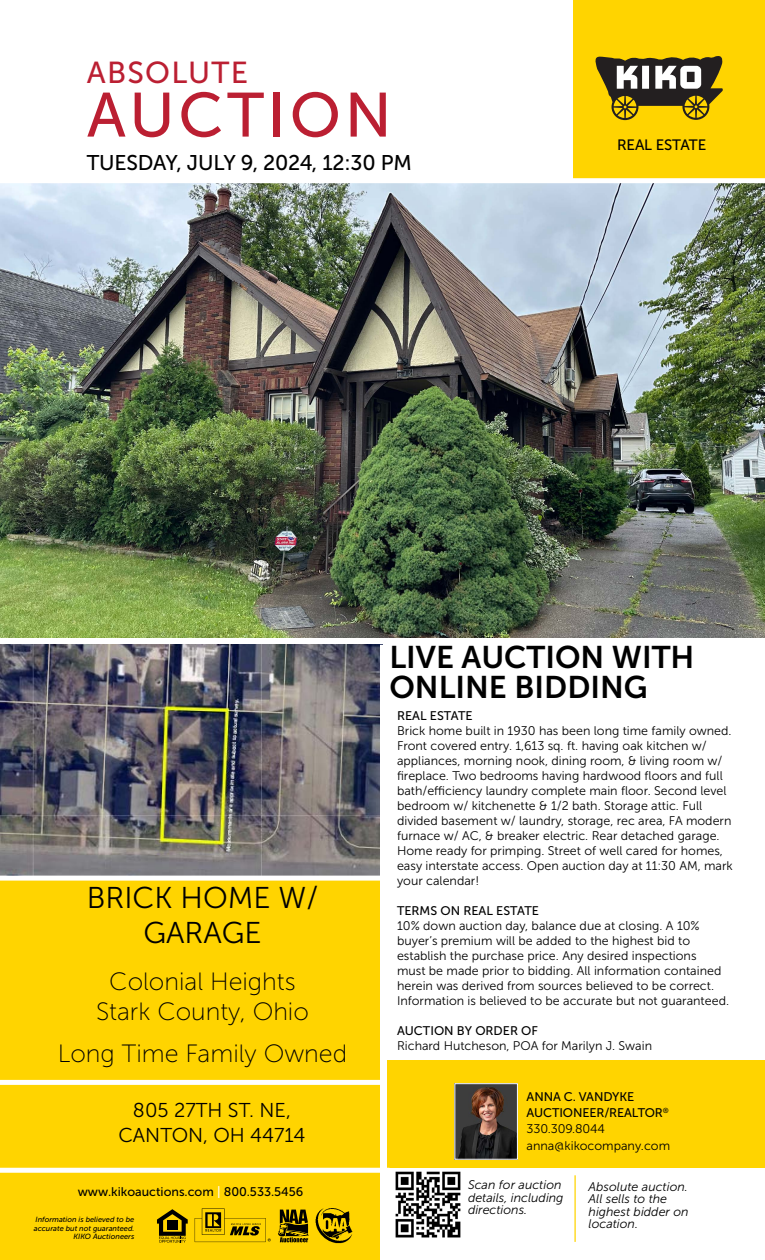
<style>
.page{position:relative;width:765px;height:1260px;background:#fff}
.page>*{position:absolute;margin:0;border:0;box-sizing:border-box;transform-origin:0 0}
.t1{font:62.38px "Museo Sans 500";letter-spacing:.06em;color:#bb1f32}
.t2{font:31.25px/30px "Museo Sans 700";color:#000}
.t3{font:30.25px "Museo Sans 500";letter-spacing:.04em;color:#bb1f32}
.t4{font:30px/35px "Museo Sans 300";color:#000;text-align:center}
.t5{font:25px/30px "Museo Sans 100";color:#000;text-align:center}
.t6{font:21.25px "Museo Sans 500";letter-spacing:-.01em;color:#000}
.t7{font:20px/25px "Museo Sans 300";color:#000;text-align:center}
.t8{font:15px "Museo Sans 500";letter-spacing:-.01em;color:#000}
.t9{font:12.5px/15px "Museo Sans 300";color:#000}
.t10{font:12.5px/16.2px "Museo Sans 500";color:#000}
.t11{font:italic 12.5px/12.5px "Museo Sans 300";color:#000}
.t12{font:italic 7.5px/8.8px "Museo Sans 500";color:#000;text-align:right}
.s1{color:#fff}
</style>
<div class="page">
<div style="left:387px;top:1061px;width:378px;height:107px;background:#ffd400"></div>
<img style="left:0;top:645px;width:380px;height:231px">
<img style="left:0;top:183px;width:765px;height:454px">
<div style="left:574px;top:0;width:191px;height:180px;background:#ffd400"></div>
<svg style="left:595px;top:56px;width:128px;height:64px"></svg>
<div style="left:0;top:178px;width:765px;height:5px;background:#fff"></div>
<div style="left:0;top:878px;width:384px;height:382px;background:#ffd400"></div>
<img style="left:395px;top:1171px;width:66px;height:67px">
<hr style="left:574px;top:1175px;width:2px;height:67px;background:#ffd400">
<div style="left:0;top:1168px;width:389px;height:5px;background:#fff"></div>
<div style="left:0;top:1080px;width:383px;height:5px;background:#fff"></div>
<svg style="left:278px;top:1210px;width:31px;height:32px"></svg>
<svg style="left:195px;top:1208px;width:76px;height:34px"></svg>
<svg style="left:157px;top:1209px;width:31px;height:34px"></svg>
<img style="left:316px;top:1208px;width:36px;height:36px">
<div style="left:0;top:876px;width:382px;height:5px;background:#fff"></div>
<div style="left:380px;top:645px;width:5px;height:615px;background:#fff"></div>
<img style="left:456px;top:1085px;width:60px;height:73px">
<div style="left:454px;top:1083px;width:64px;height:77px;border:1px solid #fff"></div>
<h3 class="t3" style="left:87px;top:56px;width:163px">ABSOLUTE</h3>
<h1 class="t1" style="left:87px;top:81px;width:306px">AUCTION</h1>
<h3 class="t6" style="left:87px;top:151px;width:326px">TUESDAY, JULY 9, 2024, 12:30 PM</h3>
<p class="t8" style="left:617px;top:136px;width:91px">REAL ESTATE</p>
<h2 class="t2" style="left:389px;top:642px;width:307px">LIVE AUCTION WITH<br>ONLINE BIDDING</h2>
<p class="t10" style="left:397px;top:708px;width:77px">REAL ESTATE</p>
<p class="t9" style="left:397px;top:723px;width:337px">Brick home built in 1930 has been long time family owned.<br>Front covered entry. 1,613 sq. ft. having oak kitchen w/ appliances, morning nook, dining room, &amp; living room w/ fireplace. Two bedrooms having hardwood floors and full bath/efficiency laundry complete main floor. Second level bedroom w/ kitchenette &amp; 1/2 bath. Storage attic. Full divided basement w/ laundry, storage, rec area, FA modern furnace w/ AC, &amp; breaker electric. Rear detached garage.<br>Home ready for primping. Street of well cared for homes, easy interstate access. Open auction day at 11:30 AM, mark your calendar!</p>
<p class="t10" style="left:397px;top:903px;width:143px">TERMS ON REAL ESTATE</p>
<p class="t9" style="left:397px;top:918px;width:334px">10% down auction day, balance due at closing. A 10% buyer’s premium will be added to the highest bid to establish the purchase price. Any desired inspections<br>must be made prior to bidding. All information contained herein was derived from sources believed to be correct.<br>Information is believed to be accurate but not guaranteed.</p>
<p class="t10" style="left:397px;top:1023px;width:142px">AUCTION BY ORDER OF</p>
<p class="t9" style="left:397px;top:1038px;width:257px">Richard Hutcheson, POA for Marilyn J. Swain</p>
<h3 class="t4" style="left:87px;top:880px;width:233px">BRICK HOME W/<br>GARAGE</h3>
<h3 class="t5" style="left:96px;top:967px;width:214px">Colonial Heights<br>Stark County, Ohio</h3>
<h3 class="t5" style="left:58px;top:1039px;width:291px">Long Time Family Owned</h3>
<h3 class="t7" style="left:118px;top:1097px;width:189px">805 27TH ST. NE,<br>CANTON, OH 44714</h3>
<p class="t10" style="left:527px;top:1088px;width:144px">ANNA C. VANDYKE<br>AUCTIONEER/REALTOR<sup>®</sup></p>
<p class="t9" style="left:527px;top:1121px;width:145px;line-height:16.2px">330.309.8044 anna@kikocompany.com</p>
<p class="t10" style="left:78px;top:1183px;width:227px">www.kikoauctions.com <span class="s1">|</span> 800.533.5456</p>
<p class="t12" style="left:34px;top:1215px;width:102px">Information is believed to be accurate but not guaranteed.<br>KIKO Auctioneers</p>
<p class="t11" style="left:468px;top:1179px;width:97px">Scan for auction details, including directions.</p>
<p class="t11" style="left:589px;top:1180px;width:102px">Absolute auction.<br>All sells to the highest bidder on location.</p>
</div>
